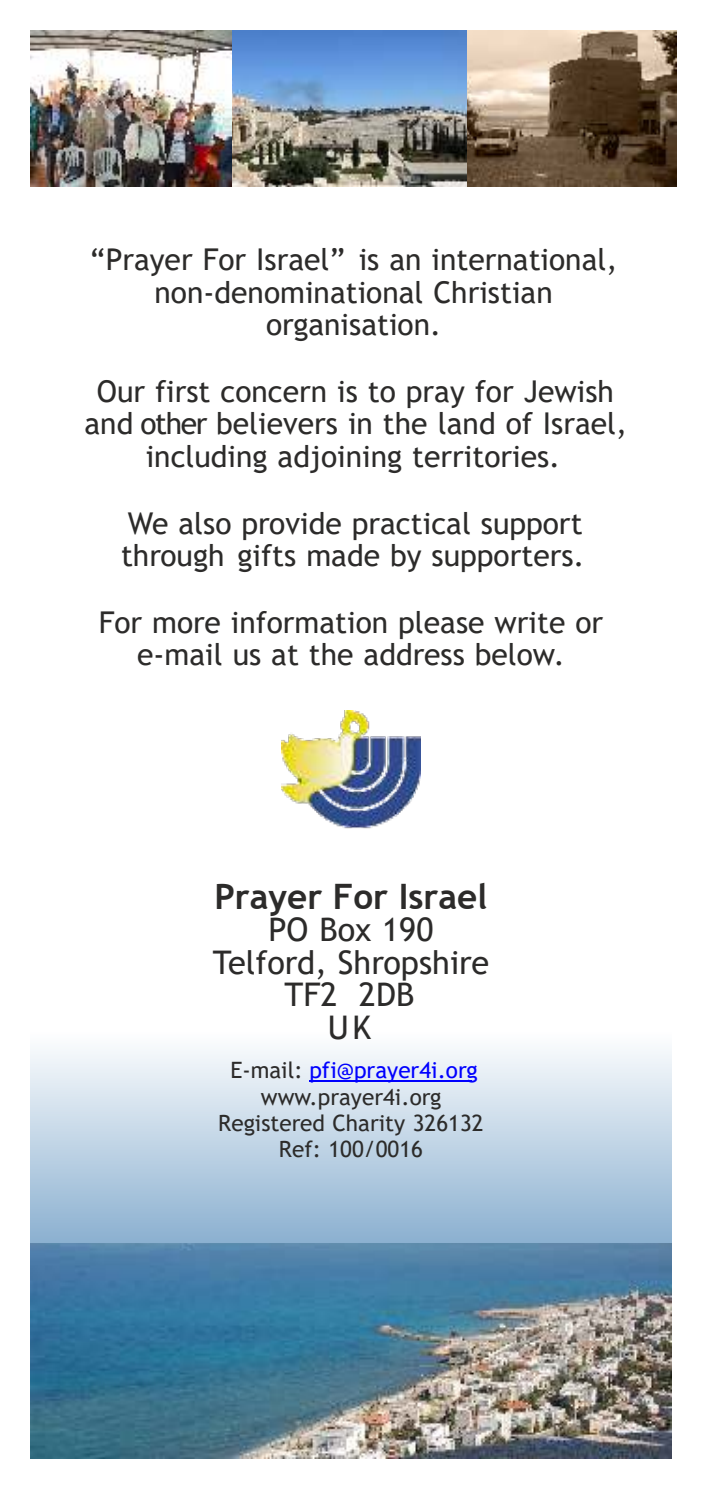
<style>
.page{position:relative;width:702px;height:1489px;background:#fff}
.page>*{position:absolute;margin:0;border:0;box-sizing:border-box;transform-origin:0 0}
.t1{font:700 35px "Trebuchet MS";color:#2c2b2a}
.t2{font:32.5px/32.5px "Trebuchet MS";color:#2c2b2a;text-align:center}
.t3{font:30px/32.5px "Trebuchet MS";color:#2c2b2a;text-align:center}
.t4{font:22.5px/26px "Trebuchet MS";color:#2c2b2a;text-align:center}
.s1{color:#00f}
</style>
<div class="page">
<img style="left:30px;top:1242px;width:642px;height:216px">
<div style="left:30px;top:1031px;width:642px;height:211px;background:linear-gradient(to bottom,#fdfdff,#8cb1d0)"></div>
<img style="left:30px;top:30px;width:437px;height:156px">
<img style="left:467px;top:30px;width:210px;height:156px">
<hr style="left:309px;top:1080px;width:149px;height:1px;background:#00f">
<svg style="left:458px;top:1080px;width:14px;height:1px"></svg>
<img style="left:281px;top:710px;width:140px;height:119px">
<p class="t3" style="left:90px;top:246px;width:529px">“Prayer For Israel” is an international, non-denominational Christian organisation.</p>
<p class="t3" style="left:85px;top:377px;width:544px">Our first concern is to pray for Jewish and other believers in the land of Israel, including adjoining territories.</p>
<p class="t3" style="left:121px;top:509px;width:465px;text-align:left">We also provide practical support through gifts made by supporters.</p>
<p class="t3" style="left:99px;top:608px;width:506px">For more information please write or e-mail us at the address below.</p>
<p class="t1" style="left:214px;top:882px;width:274px">Prayer For Israel</p>
<p class="t2" style="left:213px;top:916px;width:278px">PO Box 190<br>Telford, Shropshire<br>TF2 2DB<br>UK</p>
<p class="t4" style="left:218px;top:1059px;width:267px">E-mail: <span class="s1">pfi@prayer4i.org </span>www.prayer4i.org<br>Registered Charity 326132<br>Ref: 100/0016</p>
</div>
